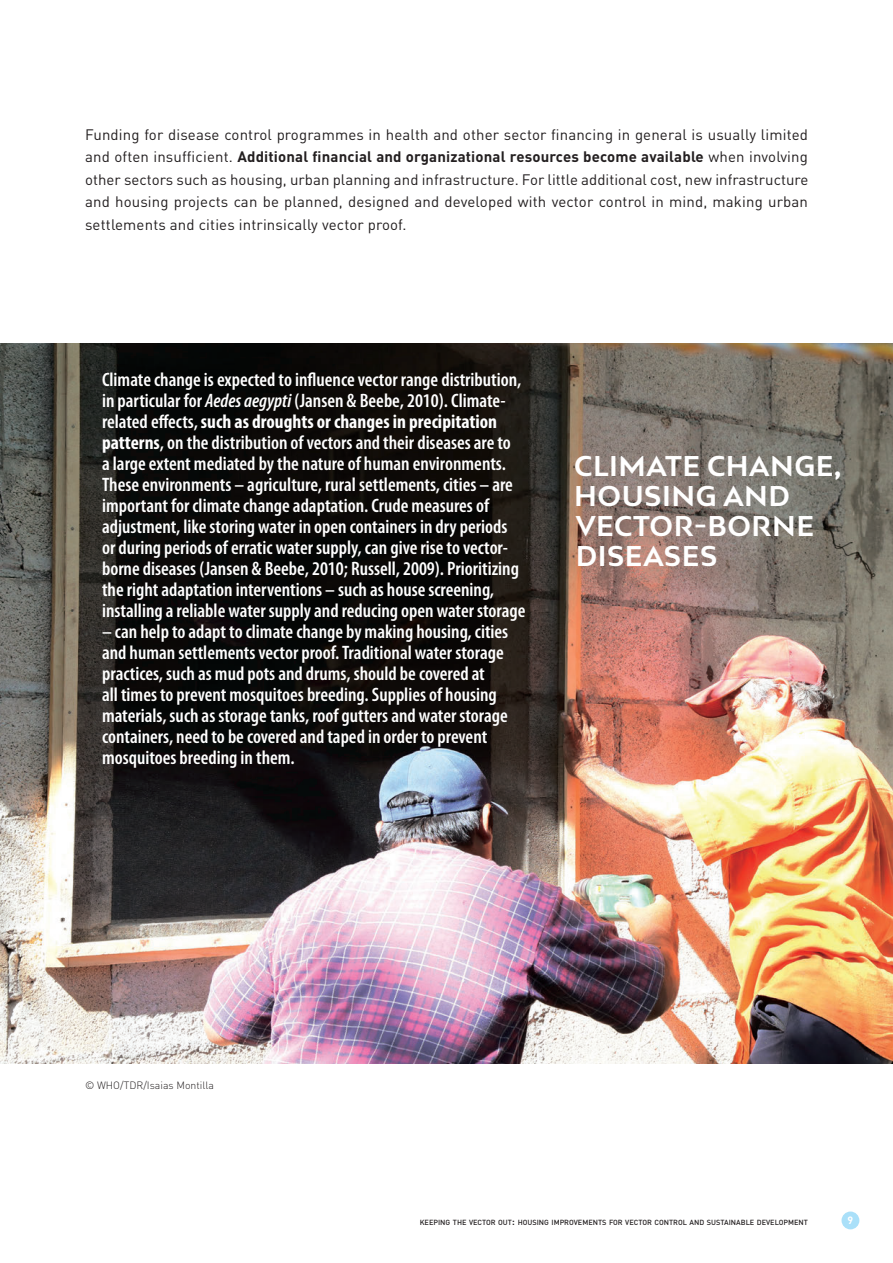
<style>
.page{position:relative;width:893px;height:1263px;background:#fff}
.page>*{position:absolute;margin:0;border:0;box-sizing:border-box;transform-origin:0 0}
.t1{font:700 27px/30px "Bw Mitga";letter-spacing:.02em;color:#fff}
.t2{font:600 condensed 19.5px/21px "Myriad Pro";color:#fff}
.t3{font:15px/22.5px "DIN";letter-spacing:.01em;color:#231f20;text-align:justify}
.t4{font:300 10.5px "DIN";color:#231f20}
.t5{font:700 10.5px "DIN";color:#fff}
.t6{font:500 7.35px "DIN";color:#231f20}
.s1{font-weight:700}
.s2{font-style:italic}
.s3{font-size:10.5px}
</style>
<div class="page">
<div style="left:841px;top:1211px;width:18px;height:18px;background:#aae0f9;border-radius:50%"></div>
<img style="left:0;top:343px;width:893px;height:720px">
<p class="t3" style="left:85px;top:123px;width:725px">Funding for disease control programmes in health and other sector financing in general is usually limited and often insufficient. <span class="s1">Additional financial and organizational resources become available</span> when involving other sectors such as housing, urban planning and infrastructure. For little additional cost, new infrastructure and housing projects can be planned, designed and developed with vector control in mind, making urban settlements and cities intrinsically vector proof.</p>
<p class="t2" style="left:102px;top:370px;width:425px">Climate change is expected to influence vector range distribution, in particular for <span class="s2">Aedes aegypti</span> (Jansen &amp; Beebe, 2010). Climate&shy;related effects, <span class="s1">such as droughts or changes in precipitation patterns</span>, on the distribution of vectors and their diseases are to<br>a large extent mediated by the nature of human environments.<br>These environments – agriculture, rural settlements, cities – are important for climate change adaptation. Crude measures of adjustment, like storing water in open containers in dry periods or during periods of erratic water supply, can give rise to vector&shy;borne diseases (Jansen &amp; Beebe, 2010; Russell, 2009). Prioritizing the right adaptation interventions – such as house screening, installing a reliable water supply and reducing open water storage</p>
<p class="t2" style="left:102px;top:622px;width:408px">– can help to adapt to climate change by making housing, cities and human settlements vector proof. Traditional water storage practices, such as mud pots and drums, should be covered at<br>all times to prevent mosquitoes breeding. Supplies of housing materials, such as storage tanks, roof gutters and water storage containers, need to be covered and taped in order to prevent mosquitoes breeding in them.</p>
<h1 class="t1" style="left:574px;top:450px;width:269px">CLIMATE CHANGE,<br>HOUSING AND<br>VECTOR-BORNE<br>DISEASES</h1>
<p class="t4" style="left:85px;top:1078px;width:130px">© WHO/TDR/Isaias Montilla</p>
<p class="t6" style="left:420px;top:1217px;width:390px">KEEPING THE VECTOR OUT<span class="s3">:</span> HOUSING IMPROVEMENTS FOR VECTOR CONTROL AND SUSTAINABLE DEVELOPMENT</p>
<p class="t5" style="left:848px;top:1213px;width:7px">9</p>
</div>
